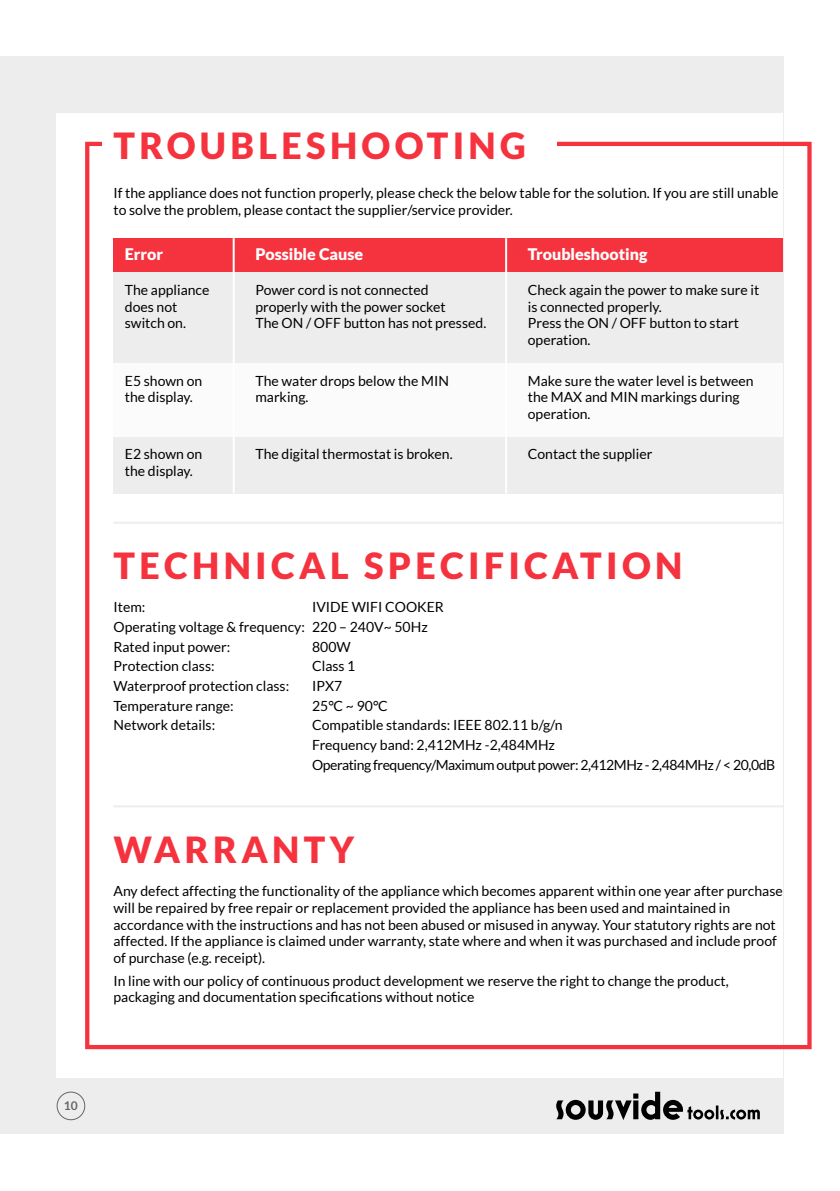
<style>
.page{position:relative;width:840px;height:1191px;background:#fff}
.page>*{position:absolute;margin:0;border:0;box-sizing:border-box;transform-origin:0 0}
.t1{font:900 36px "Lato";letter-spacing:.12em;color:#f5333f}
.t2{font:900 16px "Lato";color:#fff}
.t3{font:14px/16.8px "Lato";color:#000}
.t4{font:14px/19.6px "Lato";letter-spacing:-.03em;color:#000}
.t5{font:700 12px "Lato";color:#64666a}
</style>
<div class="page">
<div style="left:0;top:57px;width:782px;height:1077px;background:#ededed"></div>
<div style="left:57px;top:113px;width:725px;height:964px;background:#fff"></div>
<div style="left:85px;top:142px;width:726px;height:907px;border:4px solid #f5333f"></div>
<svg style="left:556px;top:1091px;width:203px;height:29px"></svg>
<div style="left:57px;top:1091px;width:28px;height:29px;border:1px solid #64666a;border-radius:50%"></div>
<div style="left:102px;top:130px;width:454px;height:57px;background:#fff"></div>
<div style="left:113px;top:238px;width:669px;height:34px;background:#f5333f"></div>
<div style="left:113px;top:272px;width:669px;height:91px;background:#ededed"></div>
<div style="left:113px;top:437px;width:669px;height:56px;background:#ededed"></div>
<div style="left:113px;top:363px;width:669px;height:74px;background:#fbfbfb"></div>
<hr style="left:232px;top:238px;width:2px;height:255px;background:#fff">
<hr style="left:505px;top:238px;width:2px;height:255px;background:#fff">
<hr style="left:113px;top:522px;width:669px;height:2px;background:#ededed">
<hr style="left:113px;top:805px;width:669px;height:2px;background:#ededed">
<h1 class="t1" style="left:113px;top:125px;width:413px">TROUBLESHOOTING</h1>
<p class="t3" style="left:113px;top:185px;width:666px">If the appliance does not function properly, please check the below table for the solution. If you are still unable to solve the problem, please contact the supplier/service provider.</p>
<p class="t2" style="left:125px;top:244px;width:40px">Error</p>
<p class="t2" style="left:255px;top:244px;width:109px">Possible Cause</p>
<p class="t3" style="left:255px;top:281px;width:232px">Power cord is not connected<br>properly with the power socket<br>The ON / OFF button has not pressed.</p>
<p class="t3" style="left:125px;top:281px;width:86px">The appliance does not switch on.</p>
<p class="t3" style="left:125px;top:372px;width:79px">E5 shown on the display.</p>
<p class="t3" style="left:255px;top:372px;width:195px">The water drops below the MIN marking.</p>
<p class="t3" style="left:125px;top:446px;width:79px">E2 shown on</p>
<p class="t3" style="left:255px;top:446px;width:199px">The digital thermostat is broken.</p>
<p class="t3" style="left:125px;top:462px;width:69px">the display.</p>
<p class="t2" style="left:527px;top:244px;width:121px">Troubleshooting</p>
<p class="t3" style="left:527px;top:281px;width:233px">Check again the power to make sure it is connected properly.<br>Press the ON / OFF button to start operation.</p>
<p class="t3" style="left:527px;top:372px;width:227px">Make sure the water level is between the MAX and MIN markings during operation.</p>
<p class="t3" style="left:527px;top:446px;width:126px">Contact the supplier</p>
<h1 class="t1" style="left:113px;top:545px;width:570px">TECHNICAL SPECIFICATION</h1>
<p class="t3" style="left:113px;top:597px;width:332px;line-height:19.6px;text-indent:198px">IVIDE WIFI COOKER<br>Operating voltage &amp; frequency: 220 – 240V~ 50Hz<br>Rated input power:</p>
<p class="t3" style="left:113px;top:599px;width:33px">Item:</p>
<p class="t3" style="left:312px;top:638px;width:40px">800W</p>
<p class="t3" style="left:113px;top:658px;width:103px">Protection class:</p>
<p class="t3" style="left:312px;top:658px;width:45px">Class 1</p>
<p class="t3" style="left:113px;top:677px;width:177px">Waterproof protection class:</p>
<p class="t3" style="left:312px;top:677px;width:31px">IPX7</p>
<p class="t3" style="left:113px;top:697px;width:122px">Temperature range:</p>
<p class="t3" style="left:312px;top:697px;width:77px">25°C ~ 90°C</p>
<p class="t3" style="left:113px;top:716px;width:103px">Network details:</p>
<p class="t4" style="left:312px;top:715px;width:464px">Compatible standards: IEEE 802.11 b/g/n<br>Frequency band: 2,412MHz -2,484MHz<br>Operating frequency/Maximum output power: 2,412MHz - 2,484MHz / &lt; 20,0dB</p>
<h1 class="t1" style="left:113px;top:828px;width:242px">WARRANTY</h1>
<p class="t3" style="left:113px;top:882px;width:670px">Any defect affecting the functionality of the appliance which becomes apparent within one year after purchase will be repaired by free repair or replacement provided the appliance has been used and maintained in accordance with the instructions and has not been abused or misused in anyway. Your statutory rights are not affected. If the appliance is claimed under warranty, state where and when it was purchased and include proof of purchase (e.g. receipt).</p>
<p class="t3" style="left:113px;top:972px;width:616px">In line with our policy of continuous product development we reserve the right to change the product, packaging and documentation specifications without notice</p>
<p class="t5" style="left:64px;top:1098px;width:15px">10</p>
</div>
